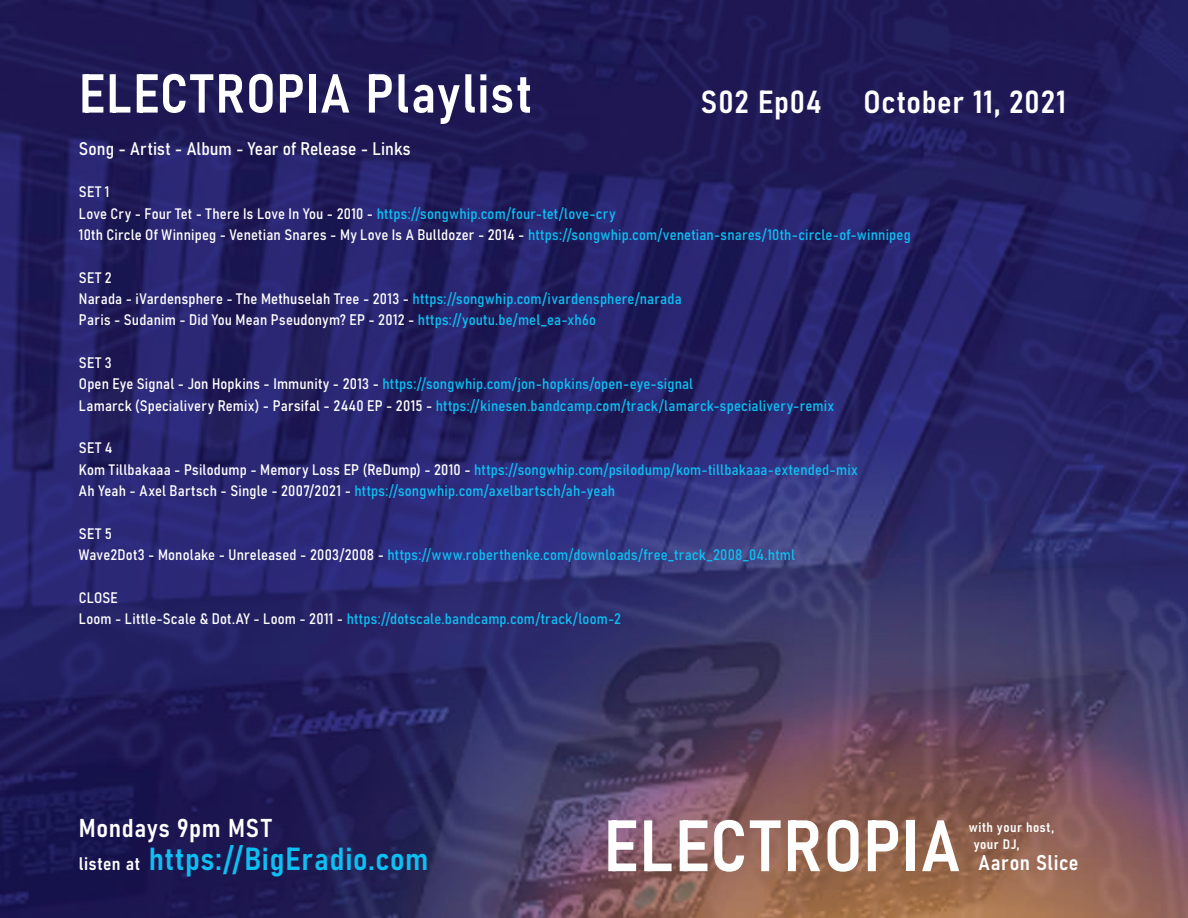
<style>
.page{position:relative;width:1188px;height:918px;background:#fff}
.page>*{position:absolute;margin:0;border:0;box-sizing:border-box;transform-origin:0 0}
.t1{font:71.55px "Bahnschrift";letter-spacing:.015em;color:#fff}
.t2{font:54px "Bahnschrift";letter-spacing:.025em;color:#fff}
.t3{font:31.5px "Bahnschrift";letter-spacing:.025em;color:#0dbff2}
.t4{font:31.5px "Bahnschrift";letter-spacing:.03em;color:#fff}
.t5{font:25.5px "Bahnschrift";letter-spacing:.025em;color:#fff}
.t6{font:21px "Bahnschrift";letter-spacing:.025em;color:#fff}
.t7{font:18px "Bahnschrift";letter-spacing:.005em;color:#fff}
.t8{font:15px/21.3px "Bahnschrift";letter-spacing:.01em;color:#0dbff2}
.t9{font:15px/21.3px "Bahnschrift";letter-spacing:.01em;color:#fff}
.t10{font:13.5px/16.5px "Bahnschrift";letter-spacing:.04em;color:#fff}
.s1{color:#0dbff2}
.s2{color:#fff}
.s3{font-size:18px;color:#fff}
</style>
<div class="page">
<img style="left:0;top:0;width:1188px;height:918px">
<h2 class="t2" style="left:79px;top:53px;width:455px">ELECTROPIA Playlist</h2>
<h3 class="t4" style="left:701px;top:78px;width:122px">S02 Ep04</h3>
<h3 class="t4" style="left:863px;top:78px;width:204px">October 11, 2021</h3>
<p class="t7" style="left:79px;top:135px;width:333px">Song - Artist - Album - Year of Release - Links</p>
<p class="t9" style="left:79px;top:180px;width:833px">SET 1<br>Love Cry - Four Tet - There Is Love In You - 2010 - <span class="s1">https://songwhip.com/four-tet/love-cry<br></span>10th Circle Of Winnipeg - Venetian Snares - My Love Is A Bulldozer - 2014 - <span class="s1">https://songwhip.com/venetian-snares/10th-circle-of-winnipeg</span></p>
<p class="t9" style="left:79px;top:266px;width:604px">SET 2<br>Narada - iVardensphere - The Methuselah Tree - 2013 - <span class="s1">https://songwhip.com/ivardensphere/narada<br></span>Paris - Sudanim - Did You Mean Pseudonym? EP - 2012 - <span class="s1">https://youtu.be/mel_ea-xh6o</span></p>
<p class="t8" style="left:79px;top:351px;width:757px"><span class="s2">SET 3<br>Open Eye Signal - Jon Hopkins - Immunity - 2013 -</span> https://songwhip.com/jon-hopkins/open-eye-signal<br><span class="s2">Lamarck (Specialivery Remix) - Parsifal - 2440 EP - 2015 -</span> https://kinesen.bandcamp.com/track/lamarck-specialivery-remix</p>
<p class="t8" style="left:79px;top:436px;width:780px"><span class="s2">SET 4<br>Kom Tillbakaaa - Psilodump - Memory Loss EP (ReDump) - 2010 -</span> https://songwhip.com/psilodump/kom-tillbakaaa-extended-mix<br><span class="s2">Ah Yeah - Axel Bartsch - Single - 2007/2021 -</span> https://songwhip.com/axelbartsch/ah-yeah</p>
<p class="t8" style="left:79px;top:522px;width:718px"><span class="s2">SET 5<br>Wave2Dot3 - Monolake - Unreleased - 2003/2008 -</span> https://www.roberthenke.com/downloads/free_track_2008_04.html</p>
<p class="t8" style="left:79px;top:586px;width:544px"><span class="s2">CLOSE<br>Loom - Little-Scale &amp; Dot.AY - Loom - 2011 -</span> https://dotscale.bandcamp.com/track/loom-2</p>
<h3 class="t5" style="left:79px;top:809px;width:194px">Mondays 9pm MST</h3>
<h3 class="t3" style="left:79px;top:835px;width:351px"><span class="s3">listen at</span> https://BigEradio.com</h3>
<h1 class="t1" style="left:604px;top:792px;width:358px">ELECTROPIA</h1>
<p class="t10" style="left:974px;top:818px;width:82px;text-indent:-5px">with your host, your DJ,</p>
<h3 class="t6" style="left:979px;top:846px;width:101px">Aaron Slice</h3>
</div>
